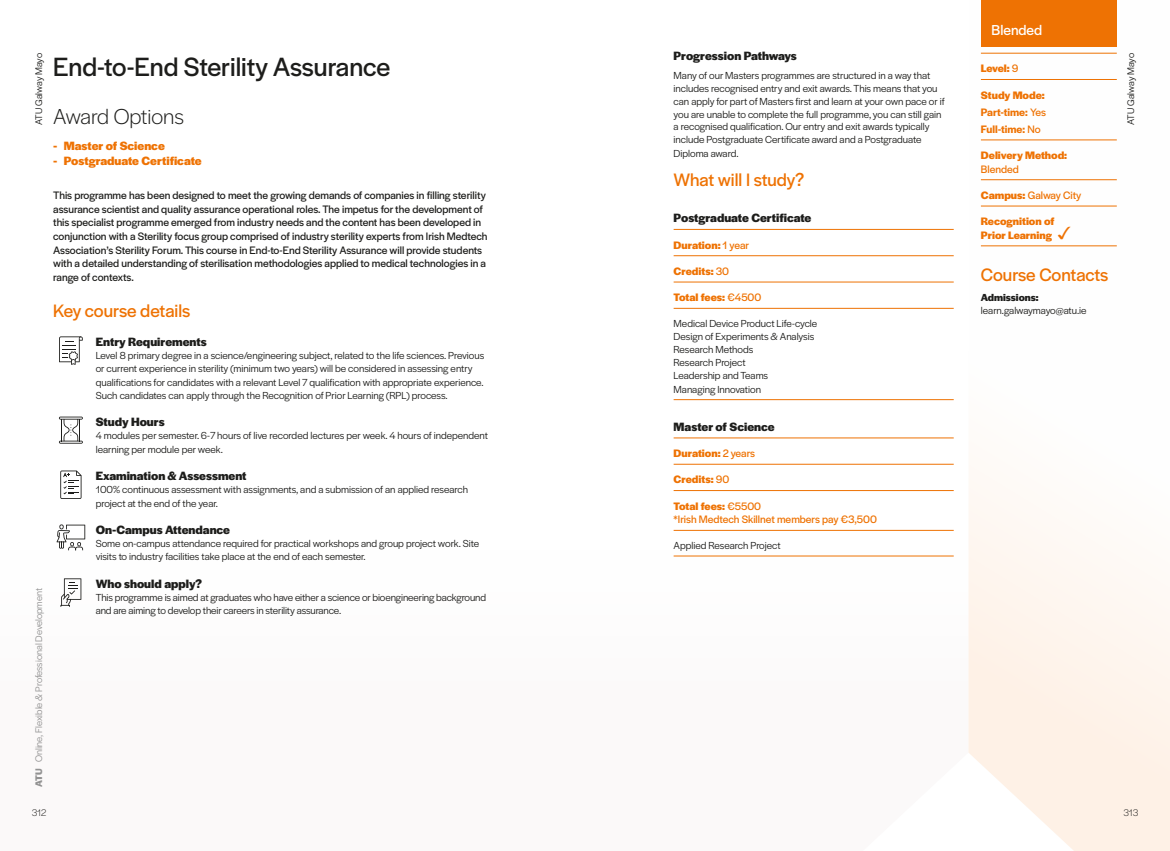
<style>
.page{position:relative;width:1170px;height:851px;background:#fff}
.page>*{position:absolute;margin:0;border:0;box-sizing:border-box;transform-origin:0 0}
.t1{font:27.5px "Halyard Display";color:#1d1d1b}
.t2{font:300 22.5px "Halyard Display";letter-spacing:-.005em;color:#1d1d1b}
.t3{font:18.75px "Halyard Display";letter-spacing:-.005em;color:#ee7203}
.t4{font:15px "Halyard Display";color:#fff}
.t5{font:700 12.5px "Halyard Display";color:#1d1d1b}
.t6{font:700 12.5px "Halyard Display";color:#ee7203}
.t7{font:11.25px/13.5px "Halyard Display";color:#1d1d1b}
.t8{font:700 11.25px/13.5px "Halyard Display";color:#ee7203}
.t9{font:11.25px/13.5px "Halyard Display";color:#ee7203}
.t10{font:600 11.25px/17px "Halyard Display";color:#ee7203;text-align:justify}
.t11{font:10.62px/13.1px "Halyard Display";color:#1d1d1b}
.t12{font:700 10.62px "Halyard Display";color:#1d1d1b}
.t13{font:10px "Halyard Display";color:#929292}
.t14{font:10px "Halyard Display";letter-spacing:-.015em;color:#1d1d1b}
.t15{font:300 10px "Halyard Display";letter-spacing:-.015em;color:#1d1d1b}
.s1{font-weight:400}
.s2{font-weight:700}
.s3{font-family:"Monotype Sorts";font-weight:400;font-size:17.5px}
</style>
<div class="page">
<svg style="left:968px;top:0;width:201px;height:850px"></svg>
<svg style="left:59px;top:336px;width:24px;height:29px"></svg>
<hr style="left:59px;top:416px;width:24px;height:3px;background:#1d1d1b;border-radius:2px">
<hr style="left:59px;top:440px;width:24px;height:3px;background:#1d1d1b;border-radius:2px">
<svg style="left:60px;top:417px;width:22px;height:25px"></svg>
<svg style="left:60px;top:470px;width:21px;height:29px"></svg>
<svg style="left:57px;top:524px;width:28px;height:26px"></svg>
<svg style="left:60px;top:578px;width:21px;height:28px"></svg>
<div style="left:980px;top:0;width:136px;height:46px;background:#ee7203"></div>
<hr style="left:980px;top:53px;width:136px;height:1px;background:#ee7203">
<hr style="left:980px;top:79px;width:136px;height:1px;background:#ee7203">
<hr style="left:980px;top:140px;width:136px;height:1px;background:#ee7203">
<hr style="left:980px;top:179px;width:136px;height:1px;background:#ee7203">
<hr style="left:980px;top:206px;width:136px;height:1px;background:#ee7203">
<hr style="left:980px;top:245px;width:136px;height:1px;background:#ee7203">
<hr style="left:673px;top:229px;width:280px;height:1px;background:#ee7203">
<hr style="left:673px;top:255px;width:280px;height:1px;background:#ee7203">
<hr style="left:673px;top:282px;width:280px;height:1px;background:#ee7203">
<hr style="left:673px;top:308px;width:280px;height:1px;background:#ee7203">
<hr style="left:673px;top:399px;width:280px;height:1px;background:#ee7203">
<hr style="left:673px;top:437px;width:280px;height:1px;background:#ee7203">
<hr style="left:673px;top:464px;width:280px;height:1px;background:#ee7203">
<hr style="left:673px;top:490px;width:280px;height:1px;background:#ee7203">
<hr style="left:673px;top:530px;width:280px;height:1px;background:#ee7203">
<hr style="left:673px;top:555px;width:280px;height:1px;background:#ee7203">
<h3 class="t4" style="left:991px;top:20px;width:52px">Blended</h3>
<p class="t8" style="left:980px;top:61px;width:39px">Level: <span class="s1">9</span></p>
<p class="t10" style="left:980px;top:86px;width:67px"><span class="s2">Study Mode:<br></span>Part-time: <span class="s1">Yes </span>Full-time: <span class="s1">No</span></p>
<p class="t8" style="left:980px;top:148px;width:88px">Delivery Method:</p>
<p class="t9" style="left:980px;top:161px;width:40px">Blended</p>
<p class="t9" style="left:980px;top:188px;width:102px"><span class="s2">Campus:</span> Galway City</p>
<p class="t8" style="left:980px;top:214px;width:94px">Recognition of<br>Prior Learning <span class="s3">3</span></p>
<h3 class="t3" style="left:980px;top:261px;width:129px">Course Contacts</h3>
<p class="t12" style="left:980px;top:290px;width:59px">Admissions:</p>
<p class="t11" style="left:980px;top:303px;width:107px">learn.galwaymayo@atu.ie</p>
<p class="t5" style="left:673px;top:46px;width:125px">Progression Pathways</p>
<p class="t11" style="left:673px;top:69px;width:272px">Many of our Masters programmes are structured in a way that includes recognised entry and exit awards. This means that you can apply for part of Masters first and learn at your own pace or if you are unable to complete the full programme, you can still gain a recognised qualification. Our entry and exit awards typically include Postgraduate Certificate award and a Postgraduate Diploma award.</p>
<h3 class="t3" style="left:673px;top:166px;width:132px">What will I study?</h3>
<p class="t5" style="left:673px;top:209px;width:139px">Postgraduate Certificate</p>
<p class="t8" style="left:673px;top:237px;width:77px">Duration: <span class="s1">1 year</span></p>
<p class="t8" style="left:673px;top:264px;width:57px">Credits: <span class="s1">30</span></p>
<p class="t8" style="left:673px;top:290px;width:89px">Total fees: <span class="s1">€4500</span></p>
<p class="t11" style="left:673px;top:316px;width:145px">Medical Device Product Life-cycle<br>Design of Experiments &amp; Analysis<br>Research Methods<br>Research Project<br>Leadership and Teams<br>Managing Innovation</p>
<p class="t5" style="left:673px;top:417px;width:102px">Master of Science</p>
<p class="t8" style="left:673px;top:446px;width:83px">Duration: <span class="s1">2 years</span></p>
<p class="t8" style="left:673px;top:472px;width:57px">Credits: <span class="s1">90</span></p>
<p class="t9" style="left:673px;top:498px;width:205px"><span class="s2">Total fees:</span> €5500<br>*Irish Medtech Skillnet members pay €3,500</p>
<p class="t11" style="left:673px;top:538px;width:108px">Applied Research Project</p>
<p class="t14" style="left:32px;top:125px;width:73px;rotate:-90deg">ATU Galway Mayo</p>
<p class="t14" style="left:1123px;top:125px;width:73px;rotate:-90deg">ATU Galway Mayo</p>
<h1 class="t1" style="left:53px;top:47px;width:339px">End-to-End Sterility Assurance</h1>
<h2 class="t2" style="left:53px;top:101px;width:132px">Award Options</h2>
<p class="t6" style="left:53px;top:136px;width:113px">- Master of Science</p>
<p class="t6" style="left:53px;top:151px;width:150px">- Postgraduate Certificate</p>
<p class="t7" style="left:53px;top:188px;width:436px">This programme has been designed to meet the growing demands of companies in filling sterility assurance scientist and quality assurance operational roles. The impetus for the development of this specialist programme emerged from industry needs and the content has been developed in conjunction with a Sterility focus group comprised of industry sterility experts from Irish Medtech Association’s Sterility Forum. This course in End-to-End Sterility Assurance will provide students with a detailed understanding of sterilisation methodologies applied to medical technologies in a range of contexts.</p>
<h3 class="t3" style="left:53px;top:297px;width:139px">Key course details</h3>
<p class="t5" style="left:96px;top:333px;width:112px">Entry Requirements</p>
<p class="t11" style="left:96px;top:348px;width:390px">Level 8 primary degree in a science/engineering subject, related to the life sciences. Previous or current experience in sterility (minimum two years) will be considered in assessing entry qualifications for candidates with a relevant Level 7 qualification with appropriate experience.<br>Such candidates can apply through the Recognition of Prior Learning (RPL) process.</p>
<p class="t5" style="left:96px;top:413px;width:70px">Study Hours</p>
<p class="t11" style="left:96px;top:428px;width:393px">4 modules per semester. 6-7 hours of live recorded lectures per week. 4 hours of independent learning per module per week.</p>
<p class="t5" style="left:96px;top:467px;width:152px">Examination &amp; Assessment</p>
<p class="t11" style="left:96px;top:482px;width:374px">100% continuous assessment with assignments, and a submission of an applied research project at the end of the year.</p>
<p class="t5" style="left:96px;top:521px;width:136px">On-Campus Attendance</p>
<p class="t11" style="left:96px;top:536px;width:385px">Some on-campus attendance required for practical workshops and group project work. Site visits to industry facilities take place at the end of each semester.</p>
<p class="t5" style="left:96px;top:575px;width:108px">Who should apply?</p>
<p class="t11" style="left:96px;top:590px;width:392px">This programme is aimed at graduates who have either a science or bioengineering background and are aiming to develop their careers in sterility assurance.</p>
<p class="t13" style="left:32px;top:787px;width:200px;rotate:-90deg"><span class="s2">ATU</span> Online, Flexible &amp; Professional Development</p>
<p class="t15" style="left:32px;top:805px;width:16px">312</p>
<p class="t15" style="left:1123px;top:805px;width:16px">313</p>
</div>
